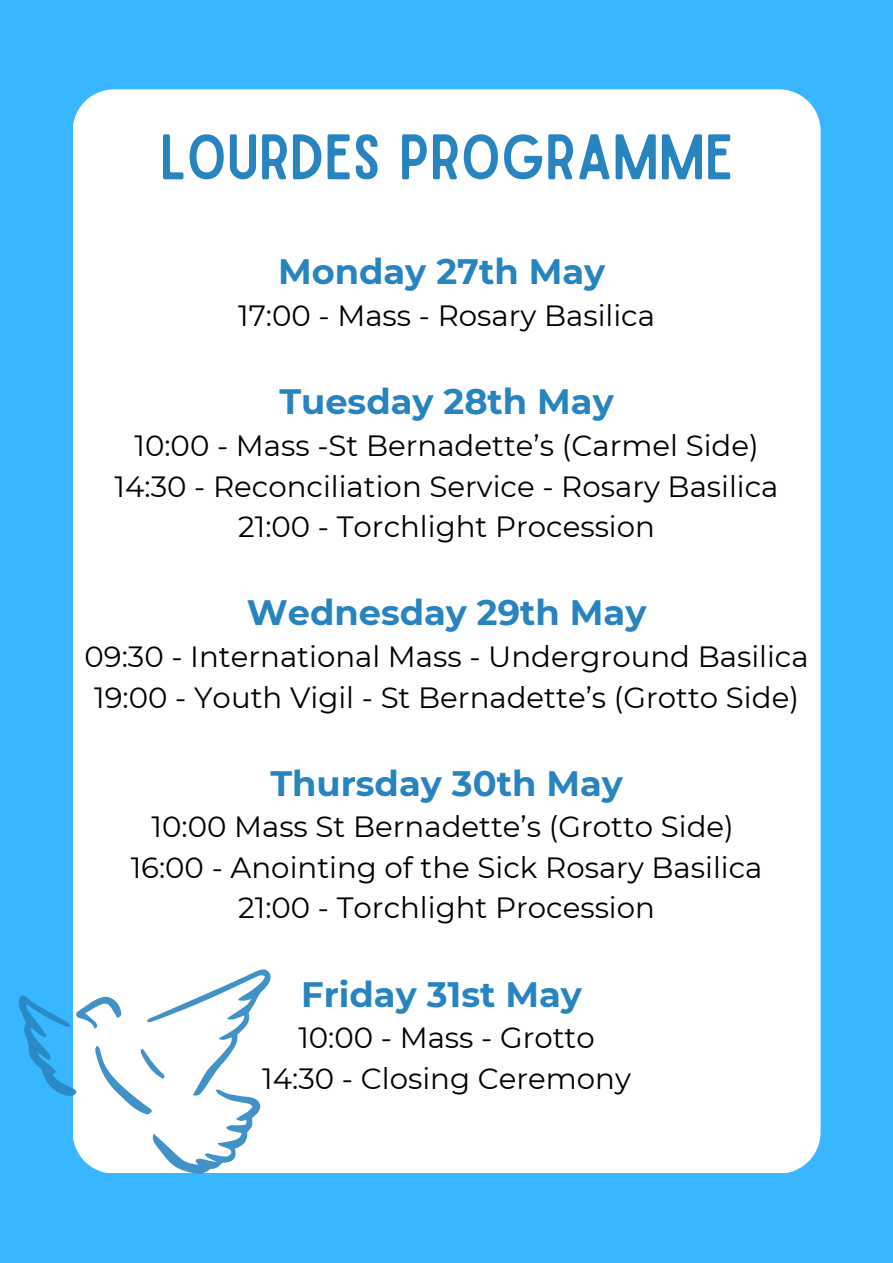
<style>
.page{position:relative;width:893px;height:1263px;background:#38b6ff}
.page>*{position:absolute;margin:0;border:0;box-sizing:border-box;transform-origin:0 0}
.t1{font:61.35px "Sailors";color:#2784bf}
.t2{font:700 35.25px "Montserrat";color:#2784bf}
.t3{font:29.25px "Montserrat";color:#000}
</style>
<div class="page">
<div style="left:73px;top:89px;width:747px;height:1084px;background:#fff"></div>
<svg style="left:19px;top:968px;width:253px;height:206px;fill:#fff"></svg>
<p class="t1" style="left:160px;top:134px;width:575px">LOURDES PROGRAMME</p>
<h1 class="t2" style="left:278px;top:250px;width:329px">Monday 27th May</h1>
<p class="t3" style="left:238px;top:298px;width:418px">17:00 - Mass - Rosary Basilica</p>
<p class="t2" style="left:279px;top:380px;width:336px">Tuesday 28th May</p>
<p class="t3" style="left:134px;top:428px;width:625px">10:00 - Mass -St Bernadette’s (Carmel Side)</p>
<p class="t3" style="left:115px;top:468px;width:665px">14:30 - Reconciliation Service - Rosary Basilica</p>
<p class="t3" style="left:238px;top:509px;width:418px">21:00 - Torchlight Procession</p>
<p class="t2" style="left:247px;top:591px;width:401px">Wednesday 29th May</p>
<p class="t3" style="left:84px;top:639px;width:725px">09:30 - International Mass - Underground Basilica</p>
<p class="t3" style="left:94px;top:679px;width:706px">19:00 - Youth Vigil - St Bernadette’s (Grotto Side)</p>
<p class="t2" style="left:270px;top:762px;width:354px">Thursday 30th May</p>
<p class="t3" style="left:152px;top:809px;width:584px">10:00 Mass St Bernadette’s (Grotto Side)</p>
<p class="t3" style="left:131px;top:850px;width:633px">16:00 - Anointing of the Sick Rosary Basilica</p>
<p class="t3" style="left:238px;top:890px;width:418px">21:00 - Torchlight Procession</p>
<p class="t2" style="left:301px;top:973px;width:282px">Friday 31st May</p>
<p class="t3" style="left:298px;top:1020px;width:298px">10:00 - Mass - Grotto</p>
<p class="t3" style="left:262px;top:1060px;width:370px">14:30 - Closing Ceremony</p>
</div>
